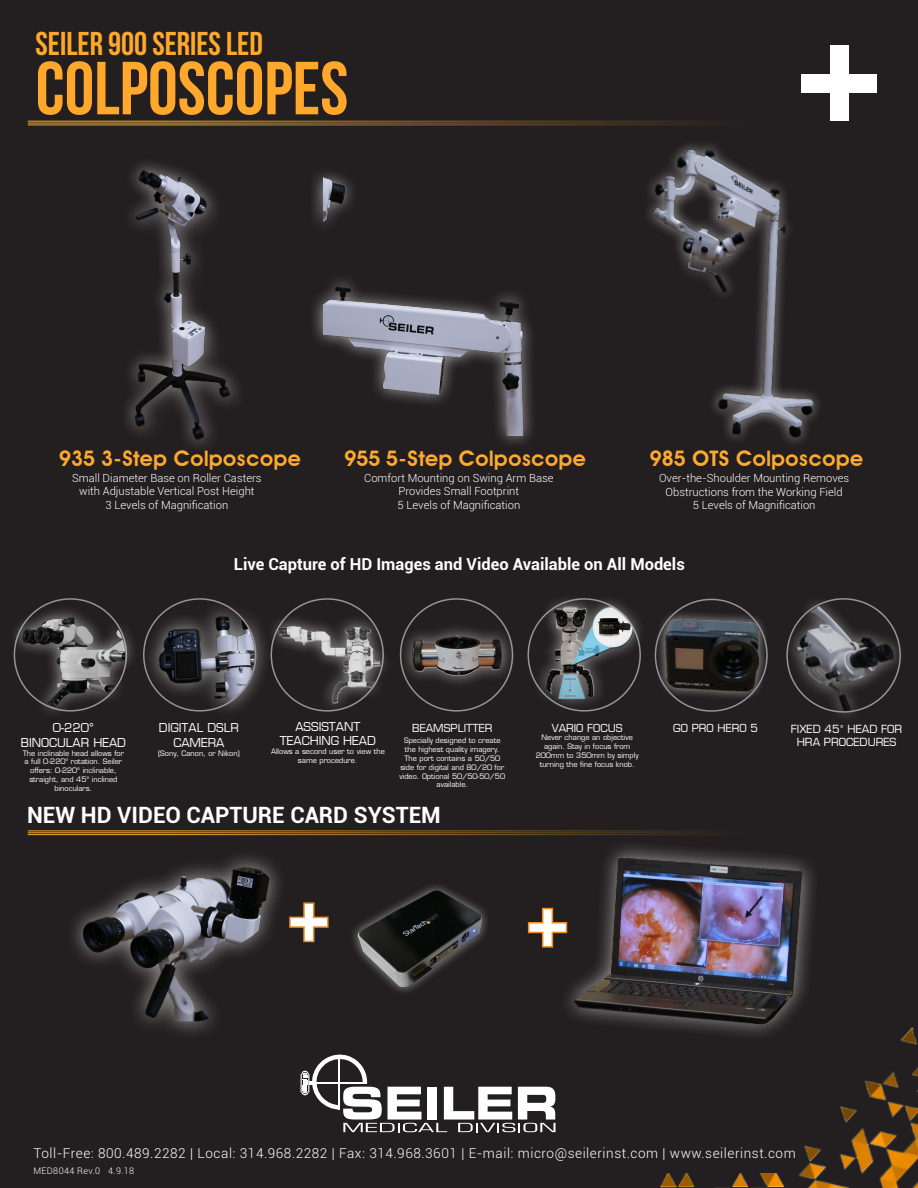
<style>
.page{position:relative;width:918px;height:1188px;background:#231f20}
.page>*{position:absolute;margin:0;border:0;box-sizing:border-box;transform-origin:0 0}
.t1{font:105px "Bebas Neue";color:#fff}
.t2{font:75px "Bebas Neue";color:#ffa82b}
.t3{font:33px "Bebas Neue";color:#ffa82b}
.t4{font:700 22.5px "Roboto";color:#fff}
.t5{font:600 21.3px "Avant Garde";color:#ffaa2e}
.t6{font:700 16.5px "Roboto";color:#fff}
.Contact{font:300 13.5px "Roboto";letter-spacing:.04em;color:#fff}
.t7{font:12px/14.4px "Eurostile";color:#fff;text-align:center}
.Paragraph_Style_1{font:300 11.25px "Roboto";color:#fff}
.t8{font:10.95px/13.2px "Eurostile";color:#fff;text-align:center}
.t9{font:10.8px "Eurostile";color:#fff}
.Contact-2{font:300 9px "Roboto";letter-spacing:.04em;color:#fff}
.t10{font:7.35px/8.9px "Eurostile";color:#fff;text-align:center}
.s1{font-family:"Roboto";font-weight:300;font-size:12px;color:#3eaf49}
.s2{font-family:"Roboto";font-weight:300}
</style>
<div class="page">
<div style="left:142px;top:600px;width:129px;height:120px;background:#fff;opacity:.6"></div>
<img style="left:143px;top:598px;width:112px;height:114px">
<div style="left:65px;top:849px;width:222px;height:191px;background:#fff;opacity:.6"></div>
<img style="left:65px;top:849px;width:222px;height:172px">
<div style="left:830px;top:45px;width:18px;height:76px;background:#fff"></div>
<div style="left:801px;top:74px;width:76px;height:18px;background:#fff"></div>
<div style="left:143px;top:598px;width:113px;height:114px;border:2px solid #939598;border-radius:50%"></div>
<img style="left:798px;top:1027px;width:120px;height:161px">
<img style="left:660px;top:1173px;width:125px;height:15px">
<svg style="left:301px;top:1055px;width:254px;height:77px"></svg>
<img style="left:126px;top:168px;width:112px;height:276px">
<div style="left:309px;top:165px;width:229px;height:285px;background:#fff;opacity:.6"></div>
<img style="left:323px;top:168px;width:215px;height:267px">
<img style="left:648px;top:144px;width:171px;height:299px">
<img style="left:789px;top:599px;width:112px;height:112px">
<hr style="left:28px;top:121px;width:864px;height:1px;background:#f7a72d">
<hr style="left:28px;top:123px;width:864px;height:1px;background:#f7a72d">
<hr style="left:28px;top:125px;width:864px;height:1px;background:#f7a72d">
<hr style="left:28px;top:831px;width:864px;height:1px;background:#f7a72d">
<hr style="left:28px;top:832px;width:864px;height:1px;background:#f7a72d">
<hr style="left:28px;top:834px;width:864px;height:1px;background:#f7a72d">
<img style="left:655px;top:609px;width:113px;height:92px">
<div style="left:655px;top:599px;width:113px;height:113px;border:2px solid #939598;border-radius:50%"></div>
<div style="left:786px;top:598px;width:115px;height:115px;border:2px solid #939598;border-radius:50%"></div>
<div style="left:266px;top:613px;width:128px;height:103px;background:#fff;opacity:.6"></div>
<img style="left:276px;top:599px;width:106px;height:112px">
<div style="left:533px;top:594px;width:114px;height:118px;background:#fff;opacity:.6"></div>
<img style="left:542px;top:606px;width:94px;height:94px">
<div style="left:399px;top:622px;width:117px;height:67px;background:#fff;opacity:.6"></div>
<img style="left:404px;top:614px;width:112px;height:82px">
<div style="left:9px;top:604px;width:129px;height:115px;background:#fff;opacity:.6"></div>
<img style="left:18px;top:602px;width:107px;height:106px">
<img style="left:353px;top:885px;width:134px;height:107px">
<svg style="left:289px;top:902px;width:40px;height:41px"></svg>
<svg style="left:527px;top:907px;width:31px;height:41px"></svg>
<img style="left:564px;top:830px;width:266px;height:238px">
<p class="t3" style="left:36px;top:26px;width:229px">SEILER 900 SERIES LED</p>
<p class="t2" style="left:36px;top:47px;width:314px">COLPOSCOPES</p>
<p class="t5" style="left:59px;top:445px;width:243px">935 3-Step Colposcope</p>
<p class="t5" style="left:344px;top:446px;width:243px">955 5-Step Colposcope</p>
<p class="t5" style="left:650px;top:446px;width:215px">985 OTS Colposcope</p>
<p class="Paragraph_Style_1" style="left:72px;top:470px;width:191px">Small Diameter Base on Roller Casters</p>
<p class="Paragraph_Style_1" style="left:79px;top:483px;width:177px">with Adjustable Vertical Post Height</p>
<p class="Paragraph_Style_1" style="left:105px;top:497px;width:124px">3 Levels of Magnification</p>
<p class="Paragraph_Style_1" style="left:364px;top:470px;width:191px">Comfort Mounting on Swing Arm Base</p>
<p class="Paragraph_Style_1" style="left:399px;top:484px;width:122px">Provides Small Footprint</p>
<p class="Paragraph_Style_1" style="left:397px;top:497px;width:124px">5 Levels of Magnification</p>
<p class="Paragraph_Style_1" style="left:659px;top:470px;width:192px">Over-the-Shoulder Mounting Removes</p>
<p class="Paragraph_Style_1" style="left:666px;top:484px;width:179px">Obstructions from the Working Field</p>
<p class="Paragraph_Style_1" style="left:693px;top:497px;width:124px">5 Levels of Magnification</p>
<p class="t6" style="left:234px;top:553px;width:453px">Live Capture of HD Images and Video Available on All Models</p>
<p class="t7" style="left:53px;top:721px;width:42px">0-220°</p>
<p class="t7" style="left:21px;top:735px;width:107px">BINOCULAR HEAD</p>
<p class="t10" style="left:23px;top:748px;width:103px">The inclinable head allows for a full 0-220° rotation. Seiler offers: 0-220° inclinable, straight, and 45° inclined binoculars.</p>
<p class="t7" style="left:159px;top:721px;width:81px">DIGITAL DSLR<br>CAMERA</p>
<p class="t10" style="left:158px;top:748px;width:83px">(Sony, Canon, or Nikon)</p>
<p class="t7" style="left:280px;top:719px;width:98px">ASSISTANT<br>TEACHING HEAD</p>
<p class="t10" style="left:271px;top:747px;width:115px;line-height:8.4px">Allows a second user to view the same procedure<span class="s1">.</span></p>
<p class="t9" style="left:412px;top:721px;width:82px">BEAMSPLITTER</p>
<p class="t10" style="left:400px;top:736px;width:107px">Specially designed to create the highest quality imagery.<br>The port contains a 50/50 side for digital and 80/20 for video. Optional 50/50-50/50 available.</p>
<p class="t9" style="left:552px;top:721px;width:72px">VARIO FOCUS</p>
<p class="t10" style="left:536px;top:733px;width:104px">Never change an objective again. Stay in focus from<br>200mm to 350mm by simply turning the fine focus knob.</p>
<p class="t8" style="left:791px;top:722px;width:113px">FIXED 45<span class="s2">°</span> HEAD FOR<br>HRA PROCEDURES</p>
<p class="t9" style="left:673px;top:721px;width:86px">GO PRO HERO 5</p>
<p class="t4" style="left:27px;top:799px;width:415px">NEW HD VIDEO CAPTURE CARD SYSTEM</p>
<p class="t1" style="left:288px;top:865px;width:43px">+</p>
<p class="t1" style="left:527px;top:870px;width:43px">+</p>
<p class="Contact" style="left:33px;top:1144px;width:764px">Toll-Free: 800.489.2282 | Local: 314.968.2282 | Fax: 314.968.3601 | E-mail: micro@seilerinst.com | www.seilerinst.com</p>
<p class="Contact-2" style="left:33px;top:1165px;width:102px">MED8044 Rev.0 4.9.18</p>
</div>
